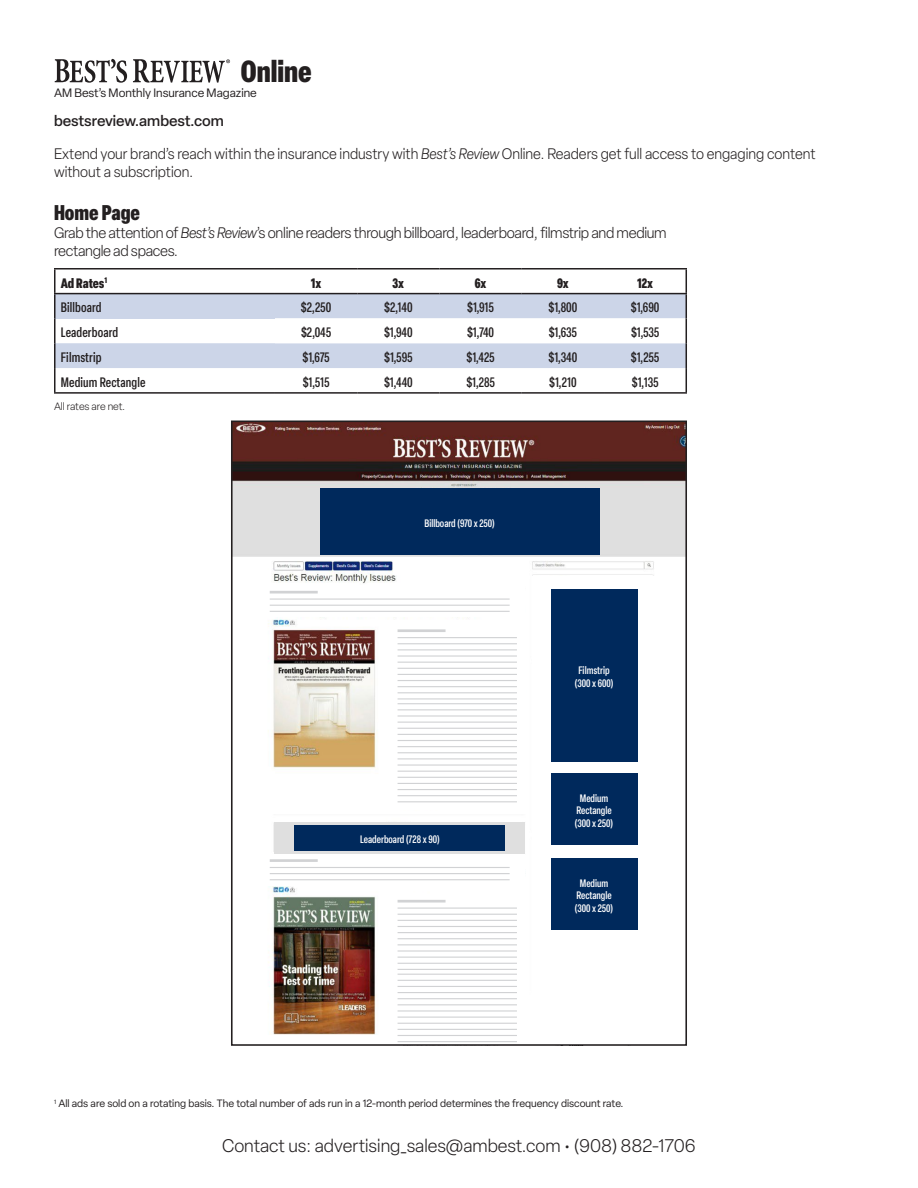
<style>
.page{position:relative;width:918px;height:1188px;background:#fff}
.page>*{position:absolute;margin:0;border:0;box-sizing:border-box;transform-origin:0 0}
.t1{font:900 condensed 30px "Elza";color:#231f20}
.t2{font:900 condensed 24px "Elza";color:#231f20}
.t3{font:900 condensed 21px "Elza";color:#231f20}
.t4{font:300 18px "Elza";color:#231f20}
.t5{font:300 15px/18px "Elza";letter-spacing:-.01em;color:#231f20;scale:.96 1}
.t6{font:300 15px/18px "Elza";letter-spacing:-.01em;color:#231f20}
.t7{font:500 15px "Elza";color:#231f20}
.t8{font:500 condensed 13.5px "Elza";color:#231f20}
.t9{font:900 condensed 13.5px "Elza";color:#231f20}
.t10{font:12px "Elza";color:#231f20}
.t11{font:500 condensed 10.65px/12.8px "Elza";color:#fff;text-align:center}
.t12{font:10.5px "Elza";color:#231f20}
.t13{font:300 10.5px "Elza";letter-spacing:-.01em;color:#231f20}
.s1{font-style:italic}
</style>
<div class="page">
<svg style="left:54px;top:58px;width:633px;height:363px"></svg>
<hr style="left:54px;top:392px;width:221px;height:2px;background:#231f20">
<hr style="left:275px;top:392px;width:82px;height:2px;background:#231f20">
<hr style="left:357px;top:392px;width:82px;height:2px;background:#231f20">
<hr style="left:439px;top:392px;width:83px;height:2px;background:#231f20">
<hr style="left:522px;top:392px;width:82px;height:2px;background:#231f20">
<hr style="left:604px;top:392px;width:83px;height:2px;background:#231f20">
<img style="left:234px;top:424px;width:450px;height:611px">
<div style="left:533px;top:577px;width:123px;height:468px;background:#fff"></div>
<div style="left:274px;top:822px;width:251px;height:32px;background:#dfdfdf"></div>
<div style="left:551px;top:773px;width:86px;height:72px;background:#00295c"></div>
<div style="left:551px;top:858px;width:86px;height:72px;background:#00295c"></div>
<div style="left:551px;top:589px;width:86px;height:172px;background:#00295c"></div>
<div style="left:295px;top:825px;width:210px;height:26px;background:#00295c"></div>
<div style="left:320px;top:488px;width:280px;height:67px;background:#00295c"></div>
<div style="left:392px;top:624px;width:133px;height:185px;background:#fff"></div>
<hr style="left:398px;top:629px;width:48px;height:3px;background:#d1d2d4">
<hr style="left:398px;top:637px;width:119px;height:1px;background:#d1d2d4">
<hr style="left:398px;top:643px;width:119px;height:1px;background:#d1d2d4">
<hr style="left:398px;top:649px;width:119px;height:1px;background:#d1d2d4">
<hr style="left:398px;top:655px;width:119px;height:2px;background:#d1d2d4">
<hr style="left:398px;top:662px;width:119px;height:1px;background:#d1d2d4">
<hr style="left:398px;top:668px;width:119px;height:1px;background:#d1d2d4">
<hr style="left:398px;top:674px;width:119px;height:1px;background:#d1d2d4">
<hr style="left:398px;top:680px;width:119px;height:1px;background:#d1d2d4">
<hr style="left:398px;top:686px;width:119px;height:1px;background:#d1d2d4">
<hr style="left:398px;top:692px;width:119px;height:1px;background:#d1d2d4">
<hr style="left:398px;top:698px;width:119px;height:2px;background:#d1d2d4">
<hr style="left:398px;top:703px;width:119px;height:1px;background:#d1d2d4">
<hr style="left:398px;top:709px;width:119px;height:1px;background:#d1d2d4">
<hr style="left:398px;top:715px;width:119px;height:2px;background:#d1d2d4">
<hr style="left:398px;top:722px;width:119px;height:1px;background:#d1d2d4">
<hr style="left:398px;top:728px;width:119px;height:1px;background:#d1d2d4">
<hr style="left:398px;top:734px;width:119px;height:1px;background:#d1d2d4">
<hr style="left:398px;top:740px;width:119px;height:1px;background:#d1d2d4">
<hr style="left:398px;top:746px;width:119px;height:1px;background:#d1d2d4">
<hr style="left:398px;top:752px;width:119px;height:1px;background:#d1d2d4">
<hr style="left:398px;top:758px;width:119px;height:1px;background:#d1d2d4">
<hr style="left:398px;top:764px;width:119px;height:2px;background:#d1d2d4">
<hr style="left:398px;top:771px;width:119px;height:1px;background:#d1d2d4">
<hr style="left:398px;top:777px;width:119px;height:1px;background:#d1d2d4">
<hr style="left:398px;top:783px;width:119px;height:1px;background:#d1d2d4">
<hr style="left:398px;top:789px;width:119px;height:1px;background:#d1d2d4">
<hr style="left:398px;top:795px;width:119px;height:1px;background:#d1d2d4">
<hr style="left:398px;top:801px;width:119px;height:1px;background:#d1d2d4">
<div style="left:264px;top:585px;width:261px;height:32px;background:#fff"></div>
<hr style="left:270px;top:591px;width:48px;height:3px;background:#d1d2d4">
<hr style="left:270px;top:599px;width:240px;height:1px;background:#d1d2d4">
<hr style="left:270px;top:605px;width:240px;height:1px;background:#d1d2d4">
<hr style="left:270px;top:611px;width:240px;height:1px;background:#d1d2d4">
<div style="left:264px;top:854px;width:261px;height:32px;background:#fff"></div>
<hr style="left:270px;top:859px;width:48px;height:3px;background:#d1d2d4">
<hr style="left:270px;top:867px;width:240px;height:1px;background:#d1d2d4">
<hr style="left:270px;top:873px;width:240px;height:1px;background:#d1d2d4">
<hr style="left:270px;top:879px;width:240px;height:1px;background:#d1d2d4">
<div style="left:392px;top:894px;width:133px;height:151px;background:#fff"></div>
<hr style="left:398px;top:900px;width:48px;height:3px;background:#d1d2d4">
<hr style="left:398px;top:908px;width:119px;height:1px;background:#d1d2d4">
<hr style="left:398px;top:914px;width:119px;height:1px;background:#d1d2d4">
<hr style="left:398px;top:920px;width:119px;height:1px;background:#d1d2d4">
<hr style="left:398px;top:926px;width:119px;height:1px;background:#d1d2d4">
<hr style="left:398px;top:932px;width:119px;height:1px;background:#d1d2d4">
<hr style="left:398px;top:938px;width:119px;height:1px;background:#d1d2d4">
<hr style="left:398px;top:944px;width:119px;height:1px;background:#d1d2d4">
<hr style="left:398px;top:950px;width:119px;height:2px;background:#d1d2d4">
<hr style="left:398px;top:957px;width:119px;height:1px;background:#d1d2d4">
<hr style="left:398px;top:963px;width:119px;height:1px;background:#d1d2d4">
<hr style="left:398px;top:969px;width:119px;height:1px;background:#d1d2d4">
<hr style="left:398px;top:974px;width:119px;height:1px;background:#d1d2d4">
<hr style="left:398px;top:980px;width:119px;height:1px;background:#d1d2d4">
<hr style="left:398px;top:986px;width:119px;height:1px;background:#d1d2d4">
<hr style="left:398px;top:992px;width:119px;height:1px;background:#d1d2d4">
<hr style="left:398px;top:998px;width:119px;height:1px;background:#d1d2d4">
<hr style="left:398px;top:1004px;width:119px;height:1px;background:#d1d2d4">
<hr style="left:398px;top:1010px;width:119px;height:2px;background:#d1d2d4">
<hr style="left:398px;top:1017px;width:119px;height:1px;background:#d1d2d4">
<hr style="left:398px;top:1023px;width:119px;height:1px;background:#d1d2d4">
<hr style="left:398px;top:1029px;width:119px;height:1px;background:#d1d2d4">
<hr style="left:398px;top:1035px;width:119px;height:1px;background:#d1d2d4">
<hr style="left:398px;top:1041px;width:119px;height:1px;background:#d1d2d4">
<div style="left:231px;top:421px;width:456px;height:625px;border:2px solid #231f20"></div>
<p class="t1" style="left:241px;top:50px;width:72px">Online</p>
<p class="t10" style="left:54px;top:85px;width:204px">AM Best’s Monthly Insurance Magazine</p>
<p class="t7" style="left:54px;top:110px;width:171px">bestsreview.ambest.com</p>
<p class="t5" style="left:54px;top:145px;width:795px">Extend your brand’s reach within the insurance industry with <span class="s1">Best’s Review</span> Online. Readers get full access to engaging content without a subscription.</p>
<p class="t3" style="left:54px;top:197px;width:88px">Home Page</p>
<p class="t6" style="left:54px;top:224px;width:614px">Grab the attention of <span class="s1">Best’s Review</span>’s online readers through billboard, leaderboard, filmstrip and medium rectangle ad spaces.</p>
<p class="t9" style="left:61px;top:273px;width:48px">Ad Rates<sup>1</sup></p>
<p class="t9" style="left:311px;top:273px;width:12px">1x</p>
<p class="t9" style="left:393px;top:273px;width:13px">3x</p>
<p class="t9" style="left:475px;top:273px;width:13px">6x</p>
<p class="t9" style="left:557px;top:273px;width:13px">9x</p>
<p class="t9" style="left:637px;top:273px;width:17px">12x</p>
<p class="t8" style="left:61px;top:299px;width:42px">Billboard</p>
<p class="t8" style="left:301px;top:299px;width:32px">$2,250</p>
<p class="t8" style="left:384px;top:299px;width:30px">$2,140</p>
<p class="t8" style="left:467px;top:299px;width:28px">$1,915</p>
<p class="t8" style="left:549px;top:299px;width:30px">$1,800</p>
<p class="t8" style="left:631px;top:299px;width:30px">$1,690</p>
<p class="t8" style="left:61px;top:324px;width:59px">Leaderboard</p>
<p class="t8" style="left:301px;top:324px;width:32px">$2,045</p>
<p class="t8" style="left:384px;top:324px;width:30px">$1,940</p>
<p class="t8" style="left:467px;top:324px;width:29px">$1,740</p>
<p class="t8" style="left:549px;top:324px;width:30px">$1,635</p>
<p class="t8" style="left:631px;top:324px;width:30px">$1,535</p>
<p class="t8" style="left:61px;top:348px;width:42px">Filmstrip</p>
<p class="t8" style="left:303px;top:348px;width:29px">$1,675</p>
<p class="t8" style="left:384px;top:348px;width:30px">$1,595</p>
<p class="t8" style="left:467px;top:348px;width:30px">$1,425</p>
<p class="t8" style="left:549px;top:348px;width:30px">$1,340</p>
<p class="t8" style="left:631px;top:348px;width:30px">$1,255</p>
<p class="t8" style="left:61px;top:373px;width:86px">Medium Rectangle</p>
<p class="t8" style="left:303px;top:373px;width:28px">$1,515</p>
<p class="t8" style="left:384px;top:373px;width:30px">$1,440</p>
<p class="t8" style="left:466px;top:373px;width:30px">$1,285</p>
<p class="t8" style="left:549px;top:373px;width:29px">$1,210</p>
<p class="t8" style="left:632px;top:373px;width:28px">$1,135</p>
<p class="t13" style="left:54px;top:400px;width:73px">All rates are net.</p>
<p class="t11" style="left:424px;top:516px;width:72px">Billboard (970 x 250)</p>
<p class="t11" style="left:360px;top:833px;width:81px">Leaderboard (728 x 90)</p>
<p class="t11" style="left:575px;top:663px;width:40px">Filmstrip (300 x 600)</p>
<p class="t11" style="left:575px;top:791px;width:40px">Medium<br>Rectangle (300 x 250)</p>
<p class="t11" style="left:575px;top:876px;width:40px">Medium<br>Rectangle (300 x 250)</p>
<p class="t12" style="left:54px;top:1096px;width:571px"><sup>1</sup> All ads are sold on a rotating basis. The total number of ads run in a 12-month period determines the frequency discount rate.</p>
<p class="t2" style="left:454px;top:1118px;width:12px">4</p>
<h3 class="t4" style="left:222px;top:1134px;width:475px">Contact us: advertising_sales@ambest.com • (908) 882-1706</h3>
</div>
